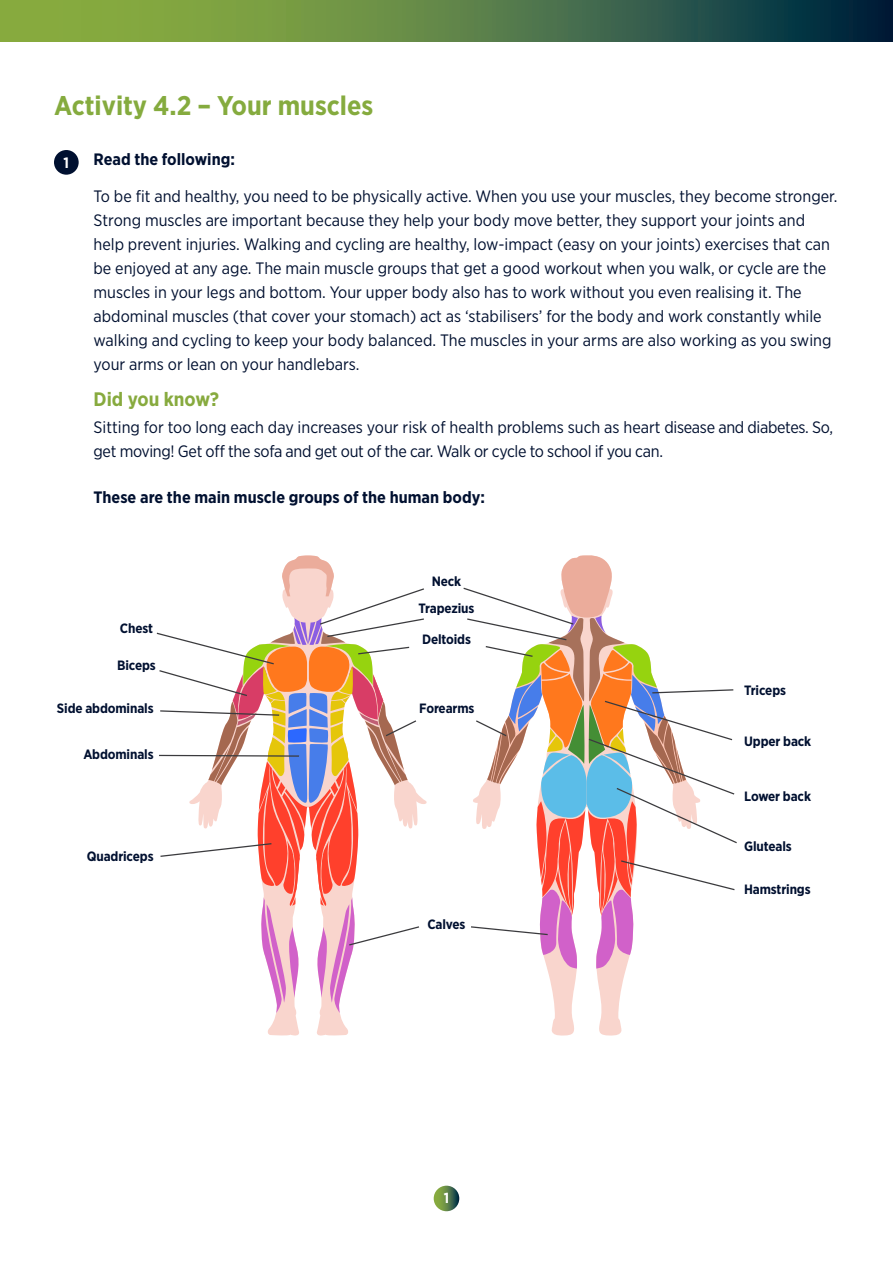
<style>
.page{position:relative;width:893px;height:1263px;background:#fff}
.page>*{position:absolute;margin:0;border:0;box-sizing:border-box;transform-origin:0 0}
.t1{font:700 27px "Gotham Narrow";color:#85ab3e}
.Body_Copy_1{font:700 19.5px "Gotham Narrow";color:#87aa3e}
.Body_Copy_1-2{font:16.5px/24px "Gotham Narrow";color:#001030}
.Body_Copy_1-3{font:16.5px/24px "Gotham Narrow";letter-spacing:-.02em;color:#001030}
.Body_Copy_1-4{font:700 16.5px "Gotham Narrow";color:#001030}
.Body_Copy_1-5{font:700 15px "Gotham Narrow";color:#fff}
.Body_Copy_1-6{font:700 14.55px "Gotham Narrow";color:#fff}
.Body_Copy_1-7{font:700 13.5px "Gotham Narrow";letter-spacing:-.01em;color:#001030}
</style>
<div class="page">
<svg style="left:268px;top:800px;width:159px;height:236px"></svg>
<svg style="left:547px;top:968px;width:79px;height:68px;fill:#f9d5cd"></svg>
<svg style="left:157px;top:555px;width:267px;height:458px"></svg>
<svg style="left:463px;top:555px;width:274px;height:413px"></svg>
<svg style="left:0;top:0;width:893px;height:41px;background:#537945"></svg>
<div style="left:54px;top:150px;width:25px;height:25px;background:#001030;border-radius:50%"></div>
<svg style="left:434px;top:1186px;width:25px;height:25px"></svg>
<p class="t1" style="left:54px;top:88px;width:321px">Activity 4.2 – Your muscles</p>
<p class="Body_Copy_1-4" style="left:94px;top:149px;width:143px">Read the following:</p>
<p class="Body_Copy_1-2" style="left:94px;top:184px;width:745px">To be fit and healthy, you need to be physically active. When you use your muscles, they become stronger.<br>Strong muscles are important because they help your body move better, they support your joints and help prevent injuries. Walking and cycling are healthy, low-impact (easy on your joints) exercises that can be enjoyed at any age. The main muscle groups that get a good workout when you walk, or cycle are the muscles in your legs and bottom. Your upper body also has to work without you even realising it. The abdominal muscles (that cover your stomach) act as ‘stabilisers’ for the body and work constantly while walking and cycling to keep your body balanced. The muscles in your arms are also working as you swing your arms or lean on your handlebars.</p>
<p class="Body_Copy_1" style="left:94px;top:386px;width:127px">Did you know?</p>
<p class="Body_Copy_1-3" style="left:94px;top:415px;width:741px">Sitting for too long each day increases your risk of health problems such as heart disease and diabetes. So, get moving! Get off the sofa and get out of the car. Walk or cycle to school if you can.</p>
<p class="Body_Copy_1-4" style="left:94px;top:487px;width:393px">These are the main muscle groups of the human body:</p>
<p class="Body_Copy_1-5" style="left:64px;top:153px;width:7px">1</p>
<p class="Body_Copy_1-7" style="left:432px;top:572px;width:31px">Neck</p>
<p class="Body_Copy_1-7" style="left:120px;top:619px;width:35px">Chest</p>
<p class="Body_Copy_1-7" style="left:117px;top:657px;width:40px">Biceps</p>
<p class="Body_Copy_1-7" style="left:57px;top:700px;width:98px">Side abdominals</p>
<p class="Body_Copy_1-7" style="left:83px;top:746px;width:72px">Abdominals</p>
<p class="Body_Copy_1-7" style="left:87px;top:847px;width:68px">Quadriceps</p>
<p class="Body_Copy_1-7" style="left:419px;top:600px;width:57px">Trapezius</p>
<p class="Body_Copy_1-7" style="left:422px;top:630px;width:50px">Deltoids</p>
<p class="Body_Copy_1-7" style="left:419px;top:700px;width:57px">Forearms</p>
<p class="Body_Copy_1-7" style="left:427px;top:915px;width:40px">Calves</p>
<p class="Body_Copy_1-6" style="left:444px;top:1189px;width:7px">1</p>
<p class="Body_Copy_1-7" style="left:744px;top:682px;width:43px">Triceps</p>
<p class="Body_Copy_1-7" style="left:744px;top:732px;width:69px">Upper back</p>
<p class="Body_Copy_1-7" style="left:744px;top:787px;width:68px">Lower back</p>
<p class="Body_Copy_1-7" style="left:744px;top:838px;width:49px">Gluteals</p>
<p class="Body_Copy_1-7" style="left:744px;top:881px;width:68px">Hamstrings</p>
</div>
